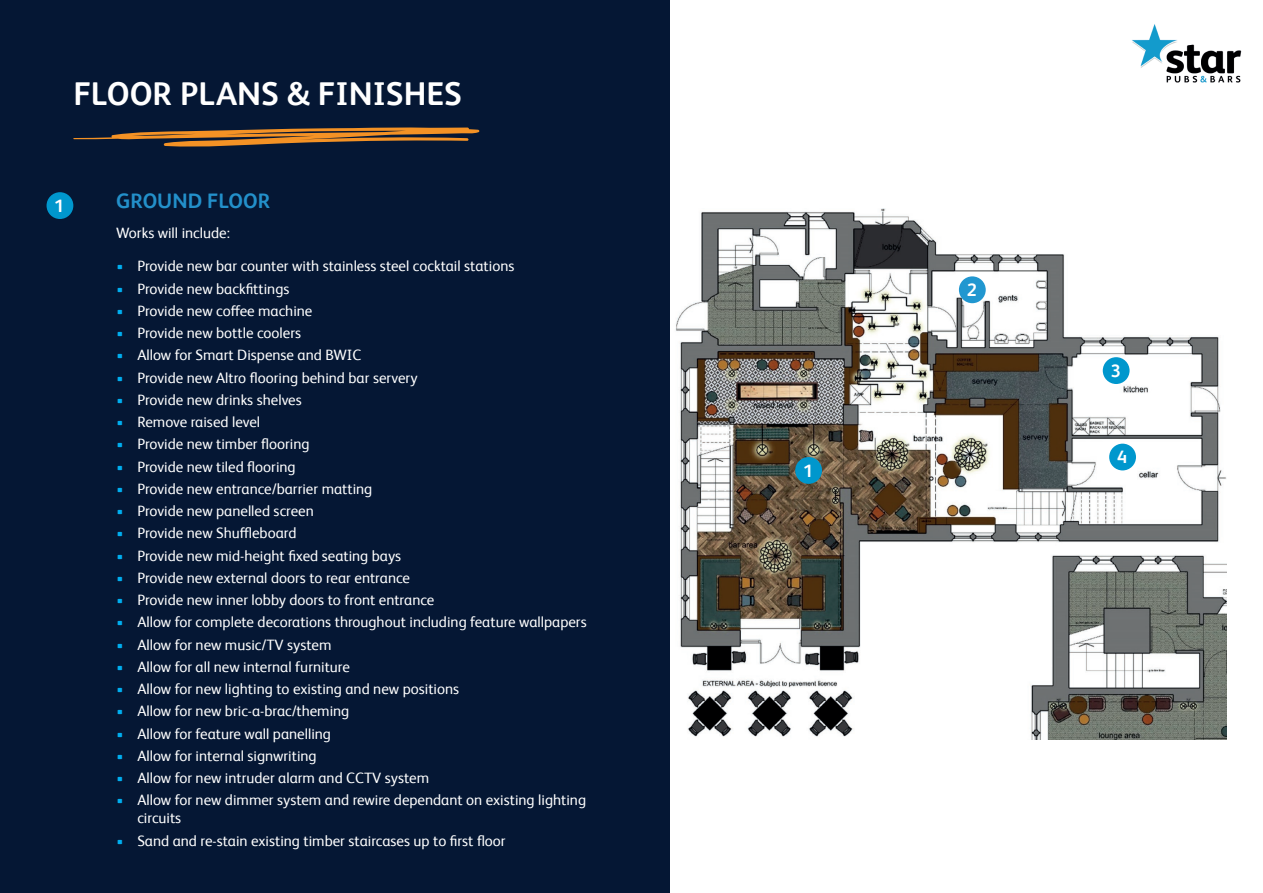
<style>
.page{position:relative;width:1263px;height:893px;background:#fff}
.page>*{position:absolute;margin:0;border:0;box-sizing:border-box;transform-origin:0 0}
.t1{font:700 33px "HEINEKEN Core";color:#fff}
.t2{font:700 21px "HEINEKEN Core";color:#2390ca}
.t3{font:700 18px "HEINEKEN Core";color:#fff}
.t4{font:15px/18px "HEINEKEN Core";color:#fff}
.s1{color:#00aeef}
</style>
<div class="page">
<img style="left:675px;top:209px;width:552px;height:530px">
<img style="left:1132px;top:24px;width:110px;height:59px">
<div style="left:0;top:0;width:669px;height:893px;background:#051734"></div>
<svg style="left:73px;top:127px;width:407px;height:20px"></svg>
<div style="left:795px;top:457px;width:27px;height:27px;background:#0097cd;border-radius:50%"></div>
<div style="left:959px;top:276px;width:27px;height:27px;background:#2197d0;border-radius:50%"></div>
<div style="left:47px;top:192px;width:26px;height:27px;background:#0097cd;border-radius:50%"></div>
<div style="left:1103px;top:357px;width:26px;height:27px;background:#0097cd;border-radius:50%"></div>
<div style="left:1109px;top:444px;width:27px;height:26px;background:#0097cd;border-radius:50%"></div>
<h1 class="t1" style="left:73px;top:71px;width:390px">FLOOR PLANS &amp; FINISHES</h1>
<p class="t3" style="left:54px;top:193px;width:12px">1</p>
<h2 class="t2" style="left:116px;top:186px;width:156px">GROUND FLOOR</h2>
<p class="t4" style="left:116px;top:223px;width:115px">Works will include:</p>
<p class="t4" style="left:116px;top:256px;width:400px"><span class="s1">•</span> Provide new bar counter with stainless steel cocktail stations</p>
<p class="t4" style="left:116px;top:278px;width:175px"><span class="s1">•</span> Provide new backfittings</p>
<p class="t4" style="left:116px;top:301px;width:198px"><span class="s1">•</span> Provide new coffee machine</p>
<p class="t4" style="left:116px;top:323px;width:187px"><span class="s1">•</span> Provide new bottle coolers</p>
<p class="t4" style="left:116px;top:345px;width:247px"><span class="s1">•</span> Allow for Smart Dispense and BWIC</p>
<p class="t4" style="left:116px;top:367px;width:303px"><span class="s1">•</span> Provide new Altro flooring behind bar servery</p>
<p class="t4" style="left:116px;top:390px;width:187px"><span class="s1">•</span> Provide new drinks shelves</p>
<p class="t4" style="left:116px;top:412px;width:146px"><span class="s1">•</span> Remove raised level</p>
<p class="t4" style="left:116px;top:434px;width:195px"><span class="s1">•</span> Provide new timber flooring</p>
<p class="t4" style="left:116px;top:456px;width:181px"><span class="s1">•</span> Provide new tiled flooring</p>
<p class="t4" style="left:116px;top:479px;width:258px"><span class="s1">•</span> Provide new entrance/barrier matting</p>
<p class="t4" style="left:116px;top:501px;width:199px"><span class="s1">•</span> Provide new panelled screen</p>
<p class="t4" style="left:116px;top:523px;width:182px"><span class="s1">•</span> Provide new Shuffleboard</p>
<p class="t4" style="left:116px;top:545px;width:287px"><span class="s1">•</span> Provide new mid-height fixed seating bays</p>
<p class="t4" style="left:116px;top:568px;width:295px"><span class="s1">•</span> Provide new external doors to rear entrance</p>
<p class="t4" style="left:116px;top:590px;width:320px"><span class="s1">•</span> Provide new inner lobby doors to front entrance</p>
<p class="t4" style="left:116px;top:612px;width:472px"><span class="s1">•</span> Allow for complete decorations throughout including feature wallpapers</p>
<p class="t4" style="left:116px;top:634px;width:217px"><span class="s1">•</span> Allow for new music/TV system</p>
<p class="t4" style="left:116px;top:657px;width:235px"><span class="s1">•</span> Allow for all new internal furniture</p>
<p class="t4" style="left:116px;top:679px;width:345px"><span class="s1">•</span> Allow for new lighting to existing and new positions</p>
<p class="t4" style="left:116px;top:701px;width:235px"><span class="s1">•</span> Allow for new bric-a-brac/theming</p>
<p class="t4" style="left:116px;top:723px;width:216px"><span class="s1">•</span> Allow for feature wall panelling</p>
<p class="t4" style="left:116px;top:746px;width:202px"><span class="s1">•</span> Allow for internal signwriting</p>
<p class="t4" style="left:116px;top:768px;width:314px"><span class="s1">•</span> Allow for new intruder alarm and CCTV system</p>
<p class="t4" style="left:137px;top:790px;width:450px;text-indent:-21px"><span class="s1">•</span> Allow for new dimmer system and rewire dependant on existing lighting circuits</p>
<p class="t4" style="left:116px;top:830px;width:391px"><span class="s1">•</span> Sand and re-stain existing timber staircases up to first floor</p>
<p class="t3" style="left:803px;top:458px;width:12px">1</p>
<p class="t3" style="left:967px;top:277px;width:12px">2</p>
<p class="t3" style="left:1111px;top:358px;width:12px">3</p>
<p class="t3" style="left:1117px;top:444px;width:12px">4</p>
</div>
